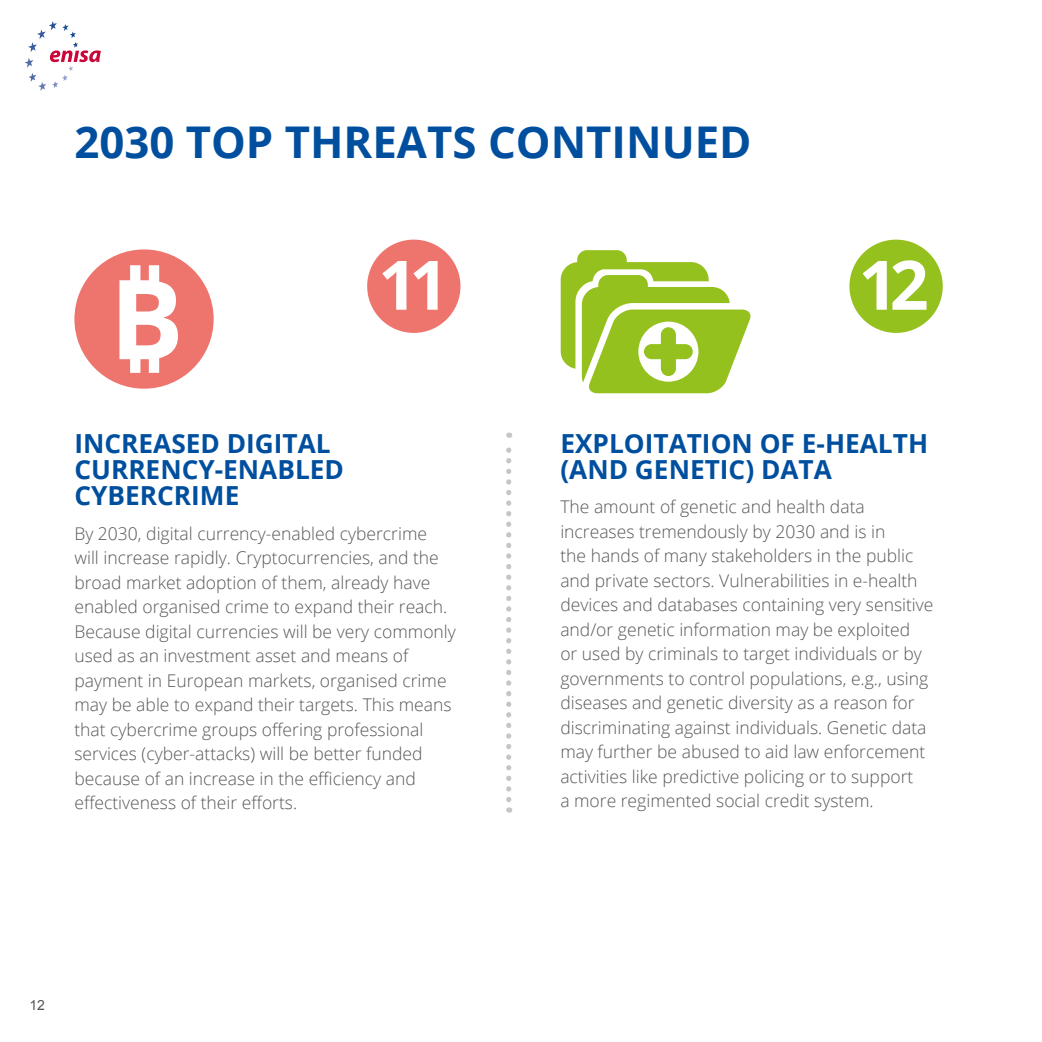
<style>
.page{position:relative;width:1042px;height:1042px;background:#fff}
.page>*{position:absolute;margin:0;border:0;box-sizing:border-box;transform-origin:0 0}
.t1{font:700 68.25px "Open Sans";color:#fff}
.t2{font:700 43.75px "Open Sans";color:#004f9f}
.t3{font:700 26.25px/26.2px "Open Sans";color:#004f9f}
.t4{font:300 17.5px/24.5px "Open Sans";color:#575756}
.t5{font:14px "Arial";color:#575756}
</style>
<div class="page">
<svg style="left:25px;top:21px;width:76px;height:70px"></svg>
<svg style="left:506px;top:432px;width:5px;height:367px"></svg>
<div style="left:367px;top:240px;width:93px;height:93px;background:#ee756d;border-radius:50%"></div>
<div style="left:849px;top:240px;width:94px;height:93px;background:#95c11f;border-radius:50%"></div>
<svg style="left:74px;top:249px;width:140px;height:140px"></svg>
<svg style="left:561px;top:250px;width:190px;height:143px"></svg>
<h2 class="t2" style="left:74px;top:111px;width:679px">2030 TOP THREATS CONTINUED</h2>
<h1 class="t1" style="left:378px;top:237px;width:72px">11</h1>
<h1 class="t1" style="left:858px;top:237px;width:72px">12</h1>
<h3 class="t3" style="left:74px;top:429px;width:271px">INCREASED DIGITAL<br>CURRENCY-ENABLED<br>CYBERCRIME</h3>
<p class="t4" style="left:74px;top:520px;width:383px">By 2030, digital currency-enabled cybercrime will increase rapidly. Cryptocurrencies, and the broad market adoption of them, already have enabled organised crime to expand their reach.<br>Because digital currencies will be very commonly used as an investment asset and means of payment in European markets, organised crime may be able to expand their targets. This means that cybercrime groups offering professional services (cyber-attacks) will be better funded because of an increase in the efficiency and effectiveness of their efforts.</p>
<h3 class="t3" style="left:560px;top:429px;width:369px">EXPLOITATION OF E-HEALTH (AND GENETIC) DATA</h3>
<p class="t4" style="left:560px;top:494px;width:375px">The amount of genetic and health data increases tremendously by 2030 and is in<br>the hands of many stakeholders in the public and private sectors. Vulnerabilities in e-health devices and databases containing very sensitive and/or genetic information may be exploited<br>or used by criminals to target individuals or by governments to control populations, e.g., using diseases and genetic diversity as a reason for discriminating against individuals. Genetic data may further be abused to aid law enforcement activities like predictive policing or to support<br>a more regimented social credit system.</p>
<p class="t5" style="left:29px;top:996px;width:17px">12</p>
</div>
